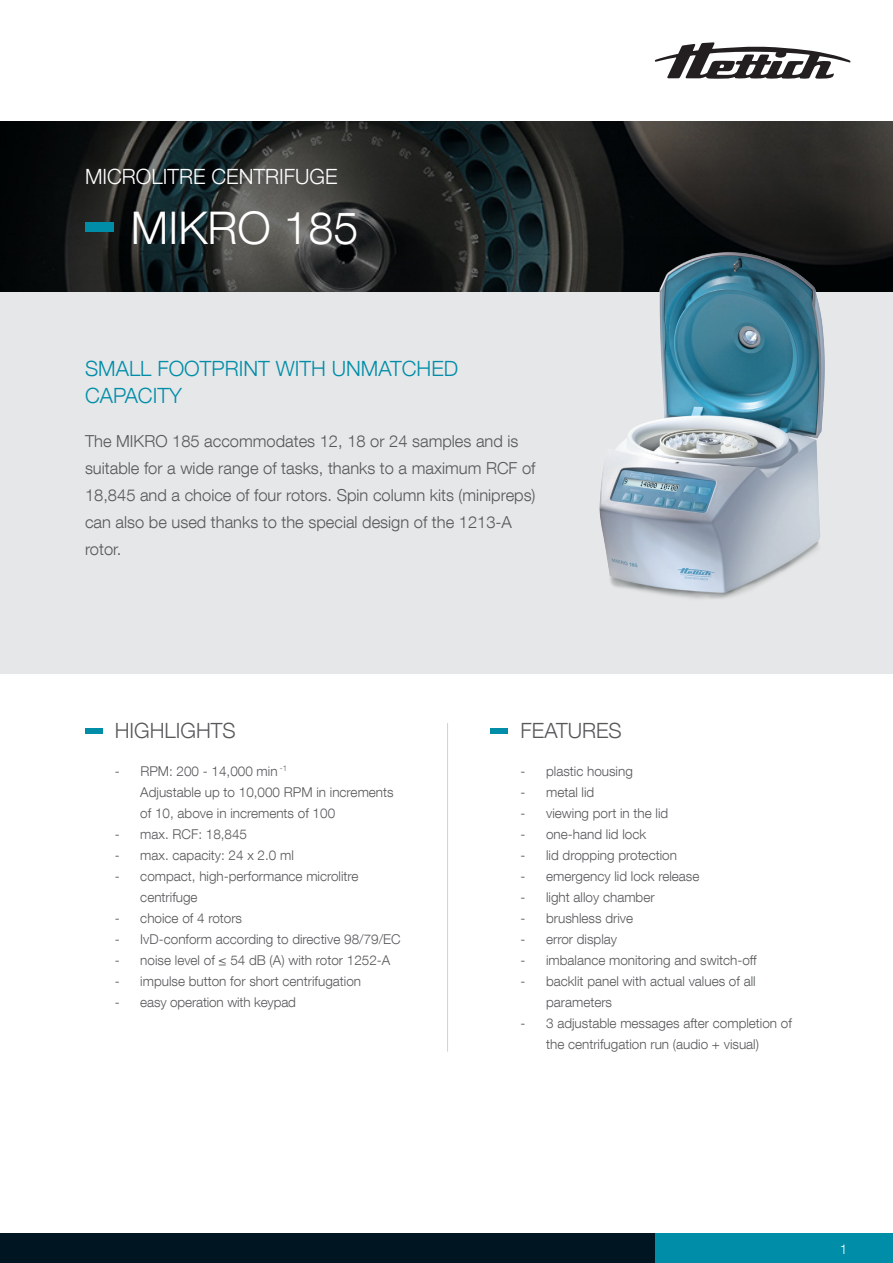
<style>
.page{position:relative;width:893px;height:1263px;background:#fff}
.page>*{position:absolute;margin:0;border:0;box-sizing:border-box;transform-origin:0 0}
.Headline{font:300 45px "Helvetica Neue LT Com";color:#fff}
.Content{font:300 21px/27px "Helvetica Neue LT Com";color:#008da8}
.Subhead{font:300 21px "Helvetica Neue LT Com";color:#fff}
.Subhead-2{font:300 21px "Helvetica Neue LT Com";color:#57585a}
.Content-2{font:300 16.5px/27px "Helvetica Neue LT Com";color:#57585a}
.Content-3{font:300 13.5px/21px "Helvetica Neue LT Com";color:#57585a}
.t1{font:300 13.5px "Helvetica Neue LT Com";color:#fff}
</style>
<div class="page">
<div style="left:655px;top:1233px;width:238px;height:30px;background:#008da8"></div>
<div style="left:0;top:1233px;width:655px;height:30px;background:#001522"></div>
<svg style="left:655px;top:42px;width:195px;height:37px"></svg>
<div style="left:0;top:291px;width:893px;height:383px;background:#e6e7e9"></div>
<div style="left:0;top:119px;width:893px;height:173px;background:#d1d2d4;opacity:.75"></div>
<div style="left:85px;top:728px;width:17px;height:5px;background:#008da8"></div>
<div style="left:491px;top:728px;width:17px;height:5px;background:#008da8"></div>
<hr style="left:447px;top:723px;width:1px;height:329px;background:#d1d2d4">
<div style="left:85px;top:223px;width:28px;height:9px;background:#008da8"></div>
<img style="left:553px;top:237px;width:294px;height:362px">
<p class="Subhead" style="left:85px;top:163px;width:254px">MICROLITRE CENTRIFUGE</p>
<p class="Headline" style="left:131px;top:200px;width:229px">MIKRO 185</p>
<p class="Content" style="left:85px;top:355px;width:375px">SMALL FOOTPRINT WITH UNMATCHED<br>CAPACITY</p>
<p class="Content-2" style="left:85px;top:428px;width:452px">The MIKRO 185 accommodates 12, 18 or 24 samples and is suitable for a wide range of tasks, thanks to a maximum RCF of 18,845 and a choice of four rotors. Spin column kits (minipreps) can also be used thanks to the special design of the 1213-A rotor.</p>
<p class="Subhead-2" style="left:115px;top:718px;width:122px">HIGHLIGHTS</p>
<p class="Content-3" style="left:140px;top:760px;width:255px;text-indent:-26px">- RPM: 200 - 14,000 min <sup>-1<br></sup>Adjustable up to 10,000 RPM in increments of 10, above in increments of 100</p>
<p class="Content-3" style="left:115px;top:823px;width:134px">- max. RCF: 18,845</p>
<p class="Content-3" style="left:115px;top:844px;width:181px">- max. capacity: 24 x 2.0 ml</p>
<p class="Content-3" style="left:140px;top:865px;width:220px;text-indent:-26px">- compact, high-performance microlitre centrifuge</p>
<p class="Content-3" style="left:115px;top:907px;width:129px">- choice of 4 rotors</p>
<p class="Content-3" style="left:115px;top:928px;width:287px">- IvD-conform according to directive 98/79/EC</p>
<p class="Content-3" style="left:115px;top:949px;width:277px">- noise level of ≤ 54 dB (A) with rotor 1252-A</p>
<p class="Content-3" style="left:115px;top:970px;width:248px">- impulse button for short centrifugation</p>
<p class="Content-3" style="left:115px;top:991px;width:183px">- easy operation with keypad</p>
<p class="Subhead-2" style="left:521px;top:718px;width:103px">FEATURES</p>
<p class="Content-3" style="left:521px;top:760px;width:114px">- plastic housing</p>
<p class="Content-3" style="left:521px;top:781px;width:75px">- metal lid</p>
<p class="Content-3" style="left:521px;top:802px;width:149px">- viewing port in the lid</p>
<p class="Content-3" style="left:521px;top:823px;width:127px">- one-hand lid lock</p>
<p class="Content-3" style="left:521px;top:844px;width:158px">- lid dropping protection</p>
<p class="Content-3" style="left:521px;top:865px;width:180px">- emergency lid lock release</p>
<p class="Content-3" style="left:521px;top:886px;width:136px">- light alloy chamber</p>
<p class="Content-3" style="left:521px;top:907px;width:114px">- brushless drive</p>
<p class="Content-3" style="left:521px;top:928px;width:98px">- error display</p>
<p class="Content-3" style="left:521px;top:949px;width:238px">- imbalance monitoring and switch-off</p>
<p class="Content-3" style="left:546px;top:970px;width:211px;text-indent:-26px">- backlit panel with actual values of all parameters</p>
<p class="Content-3" style="left:521px;top:1012px;width:273px;text-align:center">- 3 adjustable messages after completion of the centrifugation run (audio + visual)</p>
<p class="t1" style="left:840px;top:1240px;width:9px">1</p>
</div>
